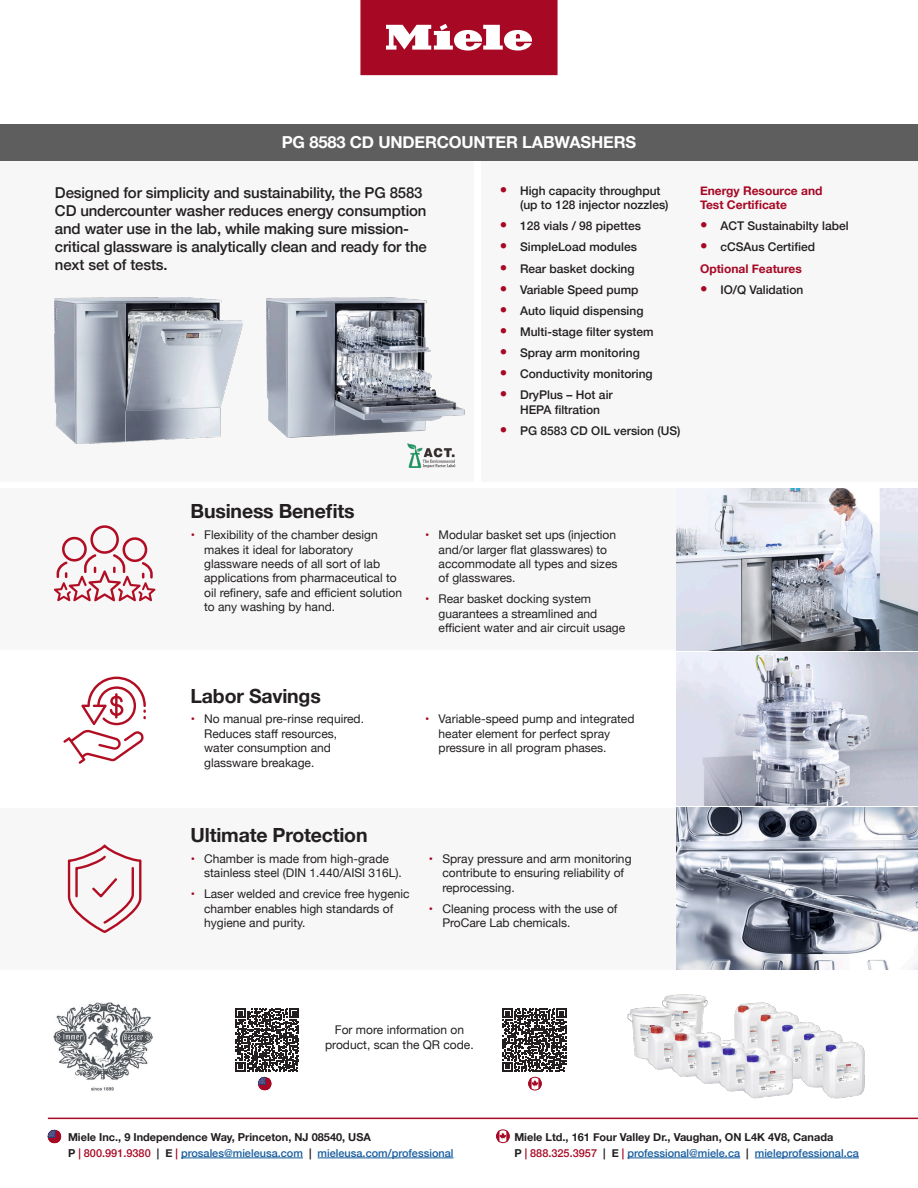
<style>
.page{position:relative;width:918px;height:1188px;background:#fff}
.page>*{position:absolute;margin:0;border:0;box-sizing:border-box;transform-origin:0 0}
.t1{font:700 19.5px "Helvetica Neue";letter-spacing:-.01em;color:#231f20}
.t2{font:700 16.5px "Helvetica Neue";letter-spacing:-.01em;color:#fff}
.t3{font:500 15px/18px "Helvetica Neue";letter-spacing:-.01em;color:#231f20}
.t4{font:12px/14.4px "Helvetica Neue";color:#231f20}
.t5{font:500 12px/14.4px "Helvetica Neue";color:#231f20}
.t6{font:700 12px/14.4px "Helvetica Neue";color:#a70824}
.t7{font:500 10.95px "Helvetica Neue";color:#175d9e}
.t8{font:700 10.95px "Helvetica Neue";color:#231f20}
.s1{font-size:15px;color:#a70824}
.s2{color:#a70824}
.s3{font-weight:700;color:#231f20}
</style>
<div class="page">
<div style="left:0;top:161px;width:473px;height:320px;background:#f7f7f8"></div>
<div style="left:482px;top:161px;width:436px;height:320px;background:#f7f7f8"></div>
<div style="left:0;top:488px;width:676px;height:162px;background:#f7f7f8"></div>
<div style="left:0;top:808px;width:676px;height:162px;background:#f7f7f8"></div>
<div style="left:361px;top:0;width:196px;height:74px;background:#a70824"></div>
<svg style="left:386px;top:24px;width:146px;height:27px"></svg>
<div style="left:360px;top:0;width:198px;height:75px;border:2px solid #a70824"></div>
<img style="left:54px;top:297px;width:189px;height:146px">
<svg style="left:54px;top:525px;width:102px;height:76px"></svg>
<svg style="left:67px;top:844px;width:75px;height:89px"></svg>
<svg style="left:63px;top:677px;width:83px;height:87px"></svg>
<img style="left:676px;top:808px;width:242px;height:162px">
<img style="left:266px;top:297px;width:199px;height:141px">
<img style="left:676px;top:488px;width:242px;height:162px">
<img style="left:676px;top:653px;width:242px;height:152px">
<img style="left:53px;top:1002px;width:100px;height:89px">
<div style="left:0;top:125px;width:918px;height:36px;background:#5e5e5e"></div>
<hr style="left:48px;top:1118px;width:870px;height:1px;background:#a70824">
<hr style="left:181px;top:1158px;width:122px;height:1px;background:#175d9e">
<hr style="left:318px;top:1158px;width:136px;height:1px;background:#175d9e">
<hr style="left:627px;top:1158px;width:113px;height:1px;background:#175d9e">
<hr style="left:755px;top:1158px;width:104px;height:1px;background:#175d9e">
<svg style="left:496px;top:1130px;width:13px;height:13px"></svg>
<svg style="left:48px;top:1130px;width:13px;height:13px"></svg>
<img style="left:627px;top:994px;width:238px;height:105px">
<img style="left:407px;top:443px;width:49px;height:25px">
<svg style="left:503px;top:1008px;width:63px;height:82px"></svg>
<svg style="left:236px;top:1008px;width:63px;height:82px"></svg>
<p class="t2" style="left:282px;top:129px;width:356px">PG 8583 CD UNDERCOUNTER LABWASHERS</p>
<p class="t3" style="left:55px;top:182px;width:373px">Designed for simplicity and sustainability, the PG 8583<br>CD undercounter washer reduces energy consumption and water use in the lab, while making sure mission&shy;critical glassware is analytically clean and ready for the next set of tests.</p>
<p class="t5" style="left:520px;top:182px;width:150px;text-indent:-20px"><span class="s1">•</span> High capacity throughput (up to 128 injector nozzles)</p>
<p class="t5" style="left:500px;top:218px;width:143px"><span class="s1">•</span> 128 vials / 98 pipettes</p>
<p class="t5" style="left:500px;top:239px;width:139px"><span class="s1">•</span> SimpleLoad modules</p>
<p class="t5" style="left:500px;top:260px;width:136px"><span class="s1">•</span> Rear basket docking</p>
<p class="t5" style="left:500px;top:281px;width:140px"><span class="s1">•</span> Variable Speed pump</p>
<p class="t5" style="left:500px;top:302px;width:145px"><span class="s1">•</span> Auto liquid dispensing</p>
<p class="t5" style="left:500px;top:324px;width:155px"><span class="s1">•</span> Multi-stage filter system</p>
<p class="t5" style="left:500px;top:345px;width:142px"><span class="s1">•</span> Spray arm monitoring</p>
<p class="t5" style="left:500px;top:366px;width:154px"><span class="s1">•</span> Conductivity monitoring</p>
<p class="t5" style="left:520px;top:387px;width:94px;text-indent:-20px"><span class="s1">•</span> DryPlus – Hot air<br>HEPA filtration</p>
<p class="t5" style="left:500px;top:423px;width:182px"><span class="s1">•</span> PG 8583 CD OIL version (US)</p>
<p class="t6" style="left:700px;top:184px;width:124px">Energy Resource and<br>Test Certificate</p>
<p class="t5" style="left:700px;top:218px;width:150px"><span class="s1">•</span> ACT Sustainabilty label</p>
<p class="t5" style="left:700px;top:239px;width:116px"><span class="s1">•</span> cCSAus Certified</p>
<p class="t6" style="left:700px;top:261px;width:103px">Optional Features</p>
<p class="t5" style="left:700px;top:281px;width:105px"><span class="s1">•</span> IO/Q Validation</p>
<p class="t1" style="left:191px;top:496px;width:165px">Business Benefits</p>
<p class="t4" style="left:204px;top:528px;width:199px;text-indent:-14px"><span class="s2">•</span> Flexibility of the chamber design makes it ideal for laboratory glassware needs of all sort of lab applications from pharmaceutical to oil refinery, safe and efficient solution to any washing by hand.</p>
<p class="t4" style="left:439px;top:528px;width:180px;text-indent:-14px"><span class="s2">•</span> Modular basket set ups (injection and/or larger flat glasswares) to accommodate all types and sizes of glasswares.</p>
<p class="t4" style="left:439px;top:593px;width:188px;text-indent:-14px"><span class="s2">•</span> Rear basket docking system guarantees a streamlined and efficient water and air circuit usage</p>
<p class="t1" style="left:191px;top:680px;width:132px">Labor Savings</p>
<p class="t4" style="left:204px;top:713px;width:161px;text-indent:-14px"><span class="s2">•</span> No manual pre-rinse required.<br>Reduces staff resources, water consumption and glassware breakage.</p>
<p class="t4" style="left:439px;top:713px;width:197px;text-indent:-14px"><span class="s2">•</span> Variable-speed pump and integrated heater element for perfect spray pressure in all program phases.</p>
<p class="t1" style="left:191px;top:820px;width:178px">Ultimate Protection</p>
<p class="t4" style="left:204px;top:852px;width:199px;text-indent:-14px"><span class="s2">•</span> Chamber is made from high-grade stainless steel (DIN 1.440/AISI 316L).</p>
<p class="t4" style="left:204px;top:888px;width:207px;text-indent:-14px"><span class="s2">•</span> Laser welded and crevice free hygenic chamber enables high standards of hygiene and purity.</p>
<p class="t4" style="left:442px;top:852px;width:191px;text-indent:-14px"><span class="s2">•</span> Spray pressure and arm monitoring contribute to ensuring reliability of reprocessing.</p>
<p class="t4" style="left:442px;top:902px;width:177px;text-indent:-14px"><span class="s2">•</span> Cleaning process with the use of<br>ProCare Lab chemicals.</p>
<p class="t4" style="left:325px;top:1023px;width:150px;text-align:center">For more information on product, scan the QR code.</p>
<p class="t8" style="left:68px;top:1128px;width:304px">Miele Inc., 9 Independence Way, Princeton, NJ 08540, USA</p>
<p class="t7" style="left:68px;top:1144px;width:387px"><span class="s3">P</span> <span class="s2">| 800.991.9380</span> <span class="s3">| E</span> <span class="s2">|</span> prosales@mieleusa.com <span class="s3">|</span> mieleusa.com/professional</p>
<p class="t8" style="left:514px;top:1128px;width:321px">Miele Ltd., 161 Four Valley Dr., Vaughan, ON L4K 4V8, Canada</p>
<p class="t7" style="left:514px;top:1144px;width:346px"><span class="s3">P</span> <span class="s2">| 888.325.3957</span> <span class="s3">| E</span> <span class="s2">|</span> professional@miele.ca <span class="s3">|</span> mieleprofessional.ca</p>
</div>
